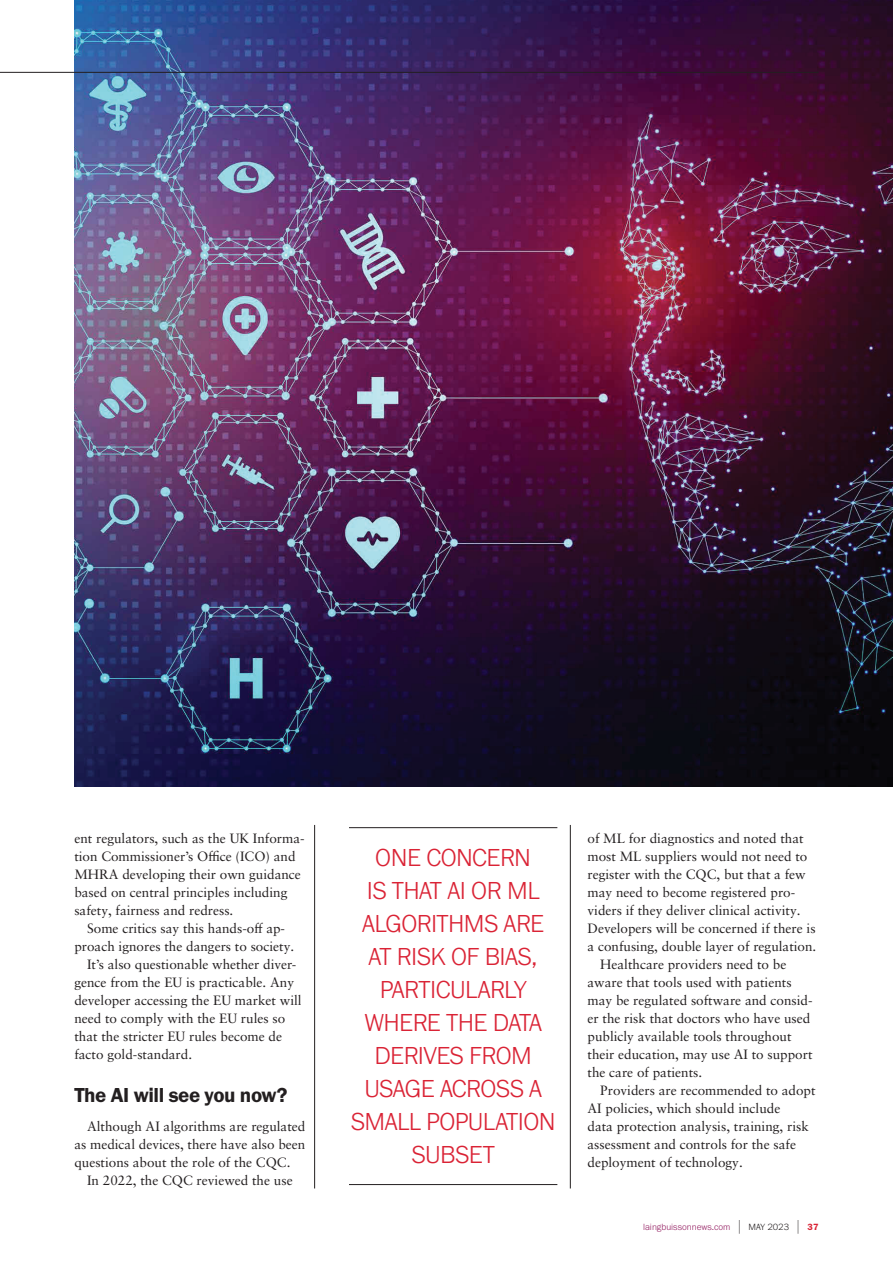
<style>
.page{position:relative;width:893px;height:1263px;background:#fff}
.page>*{position:absolute;margin:0;border:0;box-sizing:border-box;transform-origin:0 0}
.t1{font:300 25.5px/33px "Franklin Gothic URW";letter-spacing:-.02em;color:#da2335;text-align:center}
.t2{font:21px "Franklin Gothic URW Dem";letter-spacing:-.02em;color:#231f20}
.t3{font:13.5px/18px "Sabon LT Pro";color:#231f20}
.t4{font:300 9.3px "Franklin Gothic URW";color:#952063}
.s1{font-size:16.5px;color:#231f20}
.s2{color:#231f20}
.s3{font-family:"Franklin Gothic URW Dem";font-weight:400;color:#da2335}
</style>
<div class="page">
<hr style="left:570px;top:825px;width:1px;height:363px;background:#231f20">
<hr style="left:314px;top:825px;width:1px;height:363px;background:#231f20">
<img style="left:74px;top:0;width:819px;height:787px">
<hr style="left:0;top:72px;width:818px;height:1px;background:#231f20">
<hr style="left:349px;top:827px;width:208px;height:1px;background:#231f20">
<hr style="left:349px;top:1184px;width:208px;height:1px;background:#231f20">
<p class="t3" style="left:74px;top:830px;width:232px">ent regulators, such as the UK Informa&shy;tion Commissioner’s Office (ICO) and MHRA developing their own guidance based on central principles including safety, fairness and redress.</p>
<p class="t3" style="left:87px;top:920px;width:199px">Some critics say this hands-off ap-</p>
<p class="t3" style="left:74px;top:938px;width:221px">proach ignores the dangers to society.</p>
<p class="t3" style="left:87px;top:956px;width:211px">It’s also questionable whether diver-</p>
<p class="t3" style="left:74px;top:974px;width:221px">gence from the EU is practicable. Any</p>
<p class="t3" style="left:74px;top:992px;width:229px">developer accessing the EU market will</p>
<p class="t3" style="left:74px;top:1010px;width:212px">need to comply with the EU rules so</p>
<p class="t3" style="left:74px;top:1028px;width:209px">that the stricter EU rules become de</p>
<p class="t3" style="left:74px;top:1046px;width:119px">facto gold-standard.</p>
<h2 class="t2" style="left:74px;top:1087px;width:215px">The AI will see you now?</h2>
<p class="t3" style="left:74px;top:1118px;width:232px;text-align:justify;text-indent:13px">Although AI algorithms are regulated as medical devices, there have also been questions about the role of the CQC.</p>
<p class="t3" style="left:87px;top:1172px;width:207px">In 2022, the CQC reviewed the use</p>
<h1 class="t1" style="left:351px;top:843px;width:206px">ONE CONCERN<br>IS THAT AI OR ML<br>ALGORITHMS ARE<br>AT RISK OF BIAS,<br>PARTICULARLY<br>WHERE THE DATA<br>DERIVES FROM<br>USAGE ACROSS A<br>SMALL POPULATION<br>SUBSET</h1>
<p class="t3" style="left:587px;top:830px;width:218px">of ML for diagnostics and noted that</p>
<p class="t3" style="left:587px;top:848px;width:221px">most ML suppliers would not need to</p>
<p class="t3" style="left:587px;top:866px;width:220px">register with the CQC, but that a few</p>
<p class="t3" style="left:587px;top:884px;width:209px">may need to become registered pro-</p>
<p class="t3" style="left:587px;top:902px;width:215px">viders if they deliver clinical activity.</p>
<p class="t3" style="left:587px;top:920px;width:230px">Developers will be concerned if there is</p>
<p class="t3" style="left:587px;top:938px;width:230px">a confusing, double layer of regulation.</p>
<p class="t3" style="left:600px;top:956px;width:188px">Healthcare providers need to be</p>
<p class="t3" style="left:587px;top:974px;width:206px">aware that tools used with patients</p>
<p class="t3" style="left:587px;top:992px;width:227px">may be regulated software and consid-</p>
<p class="t3" style="left:587px;top:1010px;width:224px">er the risk that doctors who have used</p>
<p class="t3" style="left:587px;top:1028px;width:206px">publicly available tools throughout</p>
<p class="t3" style="left:587px;top:1046px;width:227px">their education, may use AI to support</p>
<p class="t3" style="left:587px;top:1064px;width:116px">the care of patients.</p>
<p class="t3" style="left:600px;top:1082px;width:217px">Providers are recommended to adopt</p>
<p class="t3" style="left:587px;top:1100px;width:194px">AI policies, which should include</p>
<p class="t3" style="left:587px;top:1118px;width:223px">data protection analysis, training, risk</p>
<p class="t3" style="left:587px;top:1136px;width:210px">assessment and controls for the safe</p>
<p class="t3" style="left:587px;top:1154px;width:157px">deployment of technology.</p>
<p class="t4" style="left:643px;top:1223px;width:177px">laingbuissonnews.com <span class="s1">|</span> <span class="s2">MAY 2023</span> <span class="s1">|</span> <span class="s3">37</span></p>
</div>
